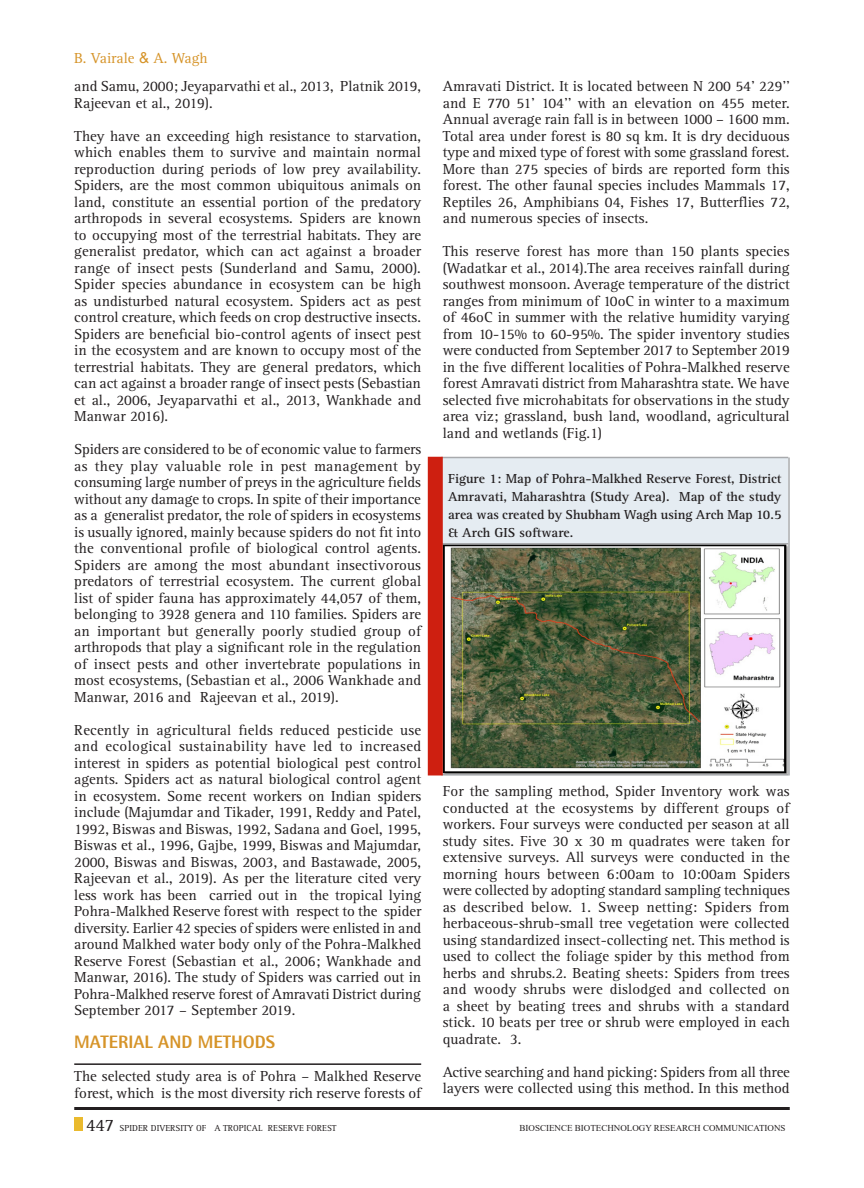
<style>
.page{position:relative;width:864px;height:1188px;background:#fff}
.page>*{position:absolute;margin:0;border:0;box-sizing:border-box;transform-origin:0 0}
.Body_text{font:800 18px "Rotis Semi Sans Std";color:#d69429}
.Body_text-2{font:15px/16.5px "Rotis Serif Std";color:#231f20;text-align:justify}
.Body_text-3{font:15px "Rotis Serif Std";color:#d69429}
.Body_text-4{font:700 13.5px/18px "Rotis Serif Std";color:#231f20;text-align:justify}
.t1{font:9px "Times New Roman";color:#231f20}
.t2{font:9px "Rotis Serif Std";color:#231f20}
.s1{font-family:"Arial"}
.s2{font-size:18px}
</style>
<div class="page">
<div style="left:74px;top:1118px;width:9px;height:13px;background:#eaba2e"></div>
<hr style="left:74px;top:1107px;width:716px;height:3px;background:#231f20">
<hr style="left:74px;top:1063px;width:347px;height:2px;background:#231f20">
<img style="left:443px;top:544px;width:345px;height:230px">
<div style="left:441px;top:458px;width:347px;height:85px;background:#e5ecf2"></div>
<hr style="left:441px;top:457px;width:347px;height:1px;background:#a8aaad">
<hr style="left:441px;top:543px;width:347px;height:1px;background:#a8aaad">
<hr style="left:441px;top:774px;width:347px;height:2px;background:#a8aaad">
<hr style="left:788px;top:458px;width:2px;height:318px;background:#a8aaad">
<div style="left:428px;top:457px;width:15px;height:318px;background:#ce1f10"></div>
<p class="Body_text-3" style="left:74px;top:49px;width:135px">B. Vairale <span class="s1">&amp;</span> A. Wagh</p>
<p class="Body_text-2" style="left:74px;top:79px;width:349px">and Samu, 2000; Jeyaparvathi et al., 2013, Platnik 2019,<br>Rajeevan et al., 2019).</p>
<p class="Body_text-2" style="left:74px;top:128px;width:349px">They have an exceeding high resistance to starvation, which enables them to survive and maintain normal reproduction during periods of low prey availability.<br>Spiders, are the most common ubiquitous animals on land, constitute an essential portion of the predatory arthropods in several ecosystems. Spiders are known to occupying most of the terrestrial habitats. They are generalist predator, which can act against a broader range of insect pests (Sunderland and Samu, 2000).<br>Spider species abundance in ecosystem can be high as undisturbed natural ecosystem. Spiders act as pest control creature, which feeds on crop destructive insects.<br>Spiders are beneficial bio-control agents of insect pest in the ecosystem and are known to occupy most of the terrestrial habitats. They are general predators, which can act against a broader range of insect pests (Sebastian et al., 2006, Jeyaparvathi et al., 2013, Wankhade and Manwar 2016).</p>
<p class="Body_text-2" style="left:74px;top:442px;width:349px">Spiders are considered to be of economic value to farmers as they play valuable role in pest management by consuming large number of preys in the agriculture fields without any damage to crops. In spite of their importance as a generalist predator, the role of spiders in ecosystems is usually ignored, mainly because spiders do not fit into the conventional profile of biological control agents.<br>Spiders are among the most abundant insectivorous predators of terrestrial ecosystem. The current global list of spider fauna has approximately 44,057 of them, belonging to 3928 genera and 110 families. Spiders are an important but generally poorly studied group of arthropods that play a significant role in the regulation of insect pests and other invertebrate populations in most ecosystems, (Sebastian et al., 2006 Wankhade and Manwar, 2016 and Rajeevan et al., 2019).</p>
<p class="Body_text-2" style="left:74px;top:722px;width:349px">Recently in agricultural fields reduced pesticide use and ecological sustainability have led to increased interest in spiders as potential biological pest control agents. Spiders act as natural biological control agent in ecosystem. Some recent workers on Indian spiders include (Majumdar and Tikader, 1991, Reddy and Patel, 1992, Biswas and Biswas, 1992, Sadana and Goel, 1995, Biswas et al., 1996, Gajbe, 1999, Biswas and Majumdar, 2000, Biswas and Biswas, 2003, and Bastawade, 2005, Rajeevan et al., 2019). As per the literature cited very less work has been carried out in the tropical lying Pohra-Malkhed Reserve forest with respect to the spider diversity. Earlier 42 species of spiders were enlisted in and around Malkhed water body only of the Pohra-Malkhed Reserve Forest (Sebastian et al., 2006; Wankhade and Manwar, 2016). The study of Spiders was carried out in Pohra-Malkhed reserve forest of Amravati District during September 2017 – September 2019.</p>
<p class="Body_text" style="left:74px;top:1031px;width:26px">MATERIA</p>
<p class="Body_text" style="left:145px;top:1031px;width:26px">L AND</p>
<p class="Body_text" style="left:198px;top:1031px;width:57px">METHODS</p>
<p class="Body_text-2" style="left:74px;top:1069px;width:348px">The selected study area is of Pohra – Malkhed Reserve forest, which is the most diversity rich reserve forests of</p>
<p class="Body_text-2" style="left:443px;top:79px;width:348px">Amravati District. It is located between N 200 54’ 229’’ and E 770 51’ 104’’ with an elevation on 455 meter.<br>Annual average rain fall is in between 1000 – 1600 mm.<br>Total area under forest is 80 sq km. It is dry deciduous type and mixed type of forest with some grassland forest.<br>More than 275 species of birds are reported form this forest. The other faunal species includes Mammals 17, Reptiles 26, Amphibians 04, Fishes 17, Butterflies 72, and numerous species of insects.</p>
<p class="Body_text-2" style="left:443px;top:244px;width:349px">This reserve forest has more than 150 plants species (Wadatkar et al., 2014).The area receives rainfall during southwest monsoon. Average temperature of the district ranges from minimum of 10oC in winter to a maximum of 46oC in summer with the relative humidity varying from 10-15% to 60-95%. The spider inventory studies were conducted from September 2017 to September 2019 in the five different localities of Pohra-Malkhed reserve forest Amravati district from Maharashtra state. We have selected five microhabitats for observations in the study area viz; grassland, bush land, woodland, agricultural land and wetlands (Fig.1)</p>
<p class="Body_text-4" style="left:448px;top:470px;width:335px">Figure 1: Map of Pohra-Malkhed Reserve Forest, District Amravati, Maharashtra (Study Area). Map of the study area was created by Shubham Wagh using Arch Map 10.5 &amp; Arch GIS software.</p>
<p class="Body_text-2" style="left:443px;top:784px;width:349px">For the sampling method, Spider Inventory work was conducted at the ecosystems by different groups of workers. Four surveys were conducted per season at all study sites. Five 30 x 30 m quadrates were taken for extensive surveys. All surveys were conducted in the morning hours between 6:00am to 10:00am Spiders were collected by adopting standard sampling techniques as described below. 1. Sweep netting: Spiders from herbaceous-shrub-small tree vegetation were collected using standardized insect-collecting net. This method is used to collect the foliage spider by this method from herbs and shrubs.2. Beating sheets: Spiders from trees and woody shrubs were dislodged and collected on a sheet by beating trees and shrubs with a standard stick. 10 beats per tree or shrub were employed in each quadrate. 3.</p>
<p class="Body_text-2" style="left:443px;top:1064px;width:349px">Active searching and hand picking: Spiders from all three layers were collected using this method. In this method</p>
<p class="t2" style="left:86px;top:1123px;width:44px"><span class="s2">447</span> Spider</p>
<p class="t2" style="left:151px;top:1123px;width:20px">diversit</p>
<p class="t2" style="left:188px;top:1123px;width:15px">y of</p>
<p class="t2" style="left:214px;top:1123px;width:20px">a Tropical</p>
<p class="t2" style="left:268px;top:1123px;width:12px">Reser</p>
<p class="t2" style="left:293px;top:1123px;width:24px">ve Forest</p>
<p class="t1" style="left:520px;top:1122px;width:267px">BIOSCIENCE BIOTECHNOLOGY RESEARCH COMMUNICATIONS</p>
</div>
